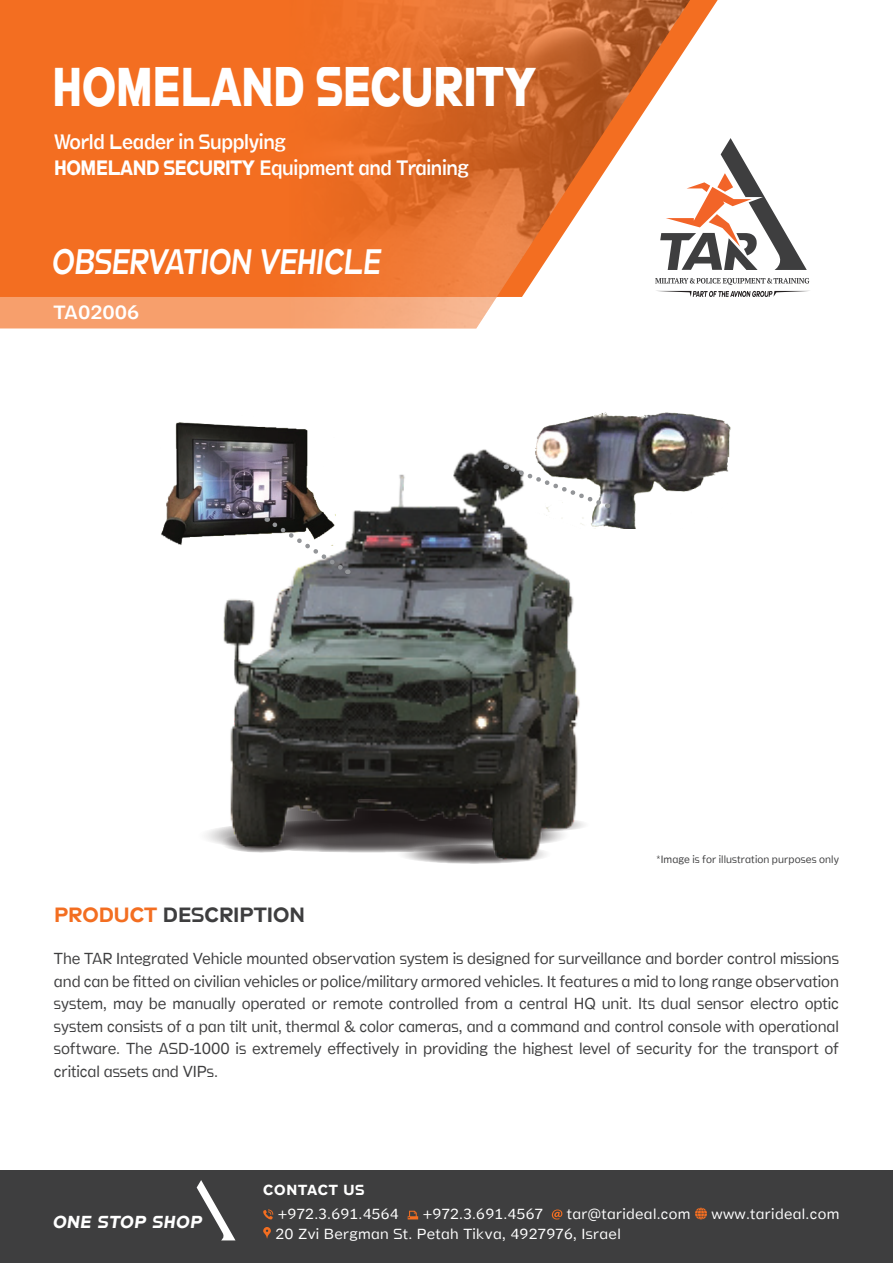
<style>
.page{position:relative;width:893px;height:1263px;background:#fff}
.page>*{position:absolute;margin:0;border:0;box-sizing:border-box;transform-origin:0 0}
.t1{font:800 55.5px "Stamen";color:#fff;scale:.8 1}
.t2{font:italic 300 36px "Stamen";color:#fff;scale:.8 1}
.t3{font:300 21.15px/25.5px "Stamen";letter-spacing:-.02em;color:#fff;scale:.89 1}
.t4{font:21px "Stamen";color:#3e3e3f}
.t5{font:300 19.5px "Stamen";color:#fff}
.t6{font:italic 700 17.7px "Stamen";letter-spacing:.05em;color:#fff}
.t7{font:200 16.2px/22.5px "Stamen";letter-spacing:-.01em;color:#3e3e3f;text-align:justify;scale:.94 1}
.t8{font:200 14.85px/19.5px "Stamen";letter-spacing:.02em;color:#fff}
.t9{font:700 14.85px "Stamen";letter-spacing:.05em;color:#fff}
.t10{font:200 10.8px "Stamen";letter-spacing:.01em;color:#3e3e3f;scale:.94 1}
.s1{font-weight:700}
.s2{color:#f36e21}
</style>
<div class="page">
<div style="left:0;top:1170px;width:893px;height:93px;background:#3e3e3f"></div>
<svg style="left:263px;top:1209px;width:10px;height:10px"></svg>
<svg style="left:408px;top:1211px;width:10px;height:8px"></svg>
<svg style="left:552px;top:1209px;width:10px;height:10px"></svg>
<svg style="left:695px;top:1208px;width:12px;height:11px"></svg>
<svg style="left:263px;top:1227px;width:8px;height:12px"></svg>
<svg style="left:197px;top:1180px;width:38px;height:60px"></svg>
<svg style="left:0;top:0;width:698px;height:328px;background:#f37329"></svg>
<img style="left:247px;top:0;width:446px;height:328px">
<svg style="left:655px;top:278px;width:154px;height:7px"></svg>
<svg style="left:660px;top:138px;width:147px;height:132px"></svg>
<svg style="left:655px;top:291px;width:153px;height:6px"></svg>
<img style="left:536px;top:412px;width:195px;height:116px">
<img style="left:206px;top:447px;width:390px;height:417px">
<img style="left:161px;top:422px;width:175px;height:124px">
<svg style="left:267px;top:517px;width:83px;height:59px"></svg>
<svg style="left:504px;top:462px;width:104px;height:46px"></svg>
<h1 class="t1" style="left:53px;top:43px;width:606px">HOMELAND SECURITY</h1>
<h3 class="t3" style="left:54px;top:129px;width:468px">World Leader in Supplying<br><span class="s1">HOMELAND SECURITY</span> Equipment and Training</h3>
<h2 class="t2" style="left:53px;top:233px;width:412px">OBSERVATION VEHICLE</h2>
<p class="t5" style="left:54px;top:297px;width:87px">TA02006</p>
<p class="t4" style="left:54px;top:898px;width:253px"><span class="s2">PRODUCT</span> DESCRIPTION</p>
<p class="t10" style="left:656px;top:852px;width:196px">*Image is for illustration purposes only</p>
<p class="t7" style="left:54px;top:948px;width:837px">The TAR Integrated Vehicle mounted observation system is designed for surveillance and border control missions and can be fitted on civilian vehicles or police/military armored vehicles It. features a mid to long range observation system, may be manually operated or remote controlled from a central HQ unit. Its dual sensor electro optic system consists of a pan tilt unit, thermal &amp; color cameras, and a command and control console with operational software. The ASD-1000 is extremely effectively in providing the highest level of security for the transport of critical assets and VIPs.</p>
<p class="t6" style="left:53px;top:1210px;width:150px">ONE STOP SHOP</p>
<p class="t9" style="left:263px;top:1178px;width:102px">CONTACT US</p>
<p class="t8" style="left:567px;top:1205px;width:125px">tar@tarideal.com</p>
<p class="t8" style="left:275px;top:1205px;width:347px">+972.3.691.4564<br>20 Zvi Bergman St. Petah Tikva, 4927976, Israel</p>
<p class="t8" style="left:423px;top:1205px;width:122px">+972.3.691.4567</p>
<p class="t8" style="left:711px;top:1205px;width:129px">www.tarideal.com</p>
</div>
